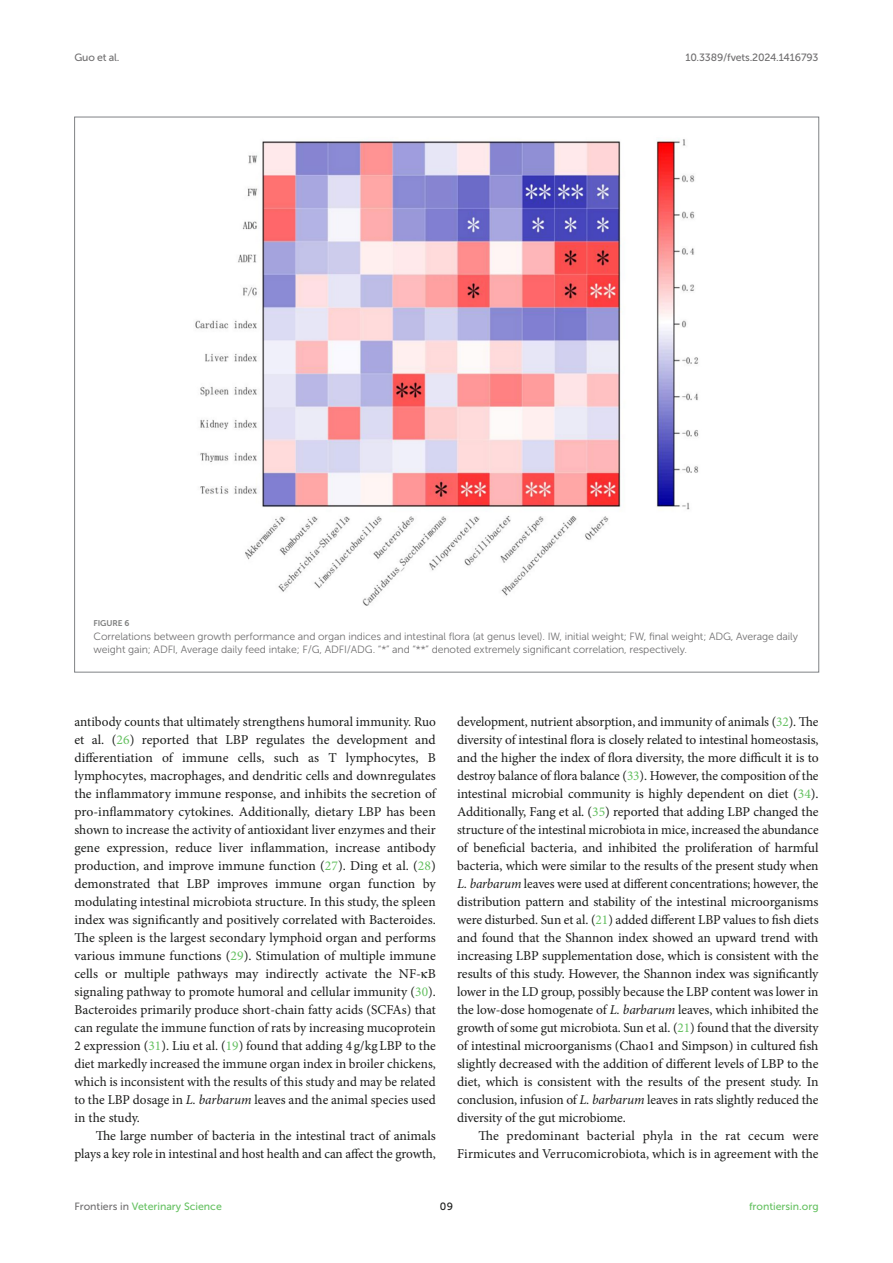
<style>
.page{position:relative;width:893px;height:1263px;background:#fff}
.page>*{position:absolute;margin:0;border:0;box-sizing:border-box;transform-origin:0 0}
.TEXT{font:13.5px/18px "Minion Pro";color:#1b1c1b;text-align:justify}
.FIG_LEG{font:10.5px/13.5px "Museo Sans 300";letter-spacing:-.01em;color:#706f70}
.t1{font:10.5px "Museo Sans 500";color:#65c161}
.t2{font:10.5px "Museo Sans 500";letter-spacing:-.015em;color:#706f70}
.t3{font:10.5px "Museo Sans 500";color:#1b1c1b}
.FIG_HD{font:8.25px "Museo Sans 700";letter-spacing:-.01em;color:#7e7f7f}
.s1{color:#65c161}
.s2{font-family:"STIX General"}
.s3{font-style:italic}
.s4{color:#706f70}
</style>
<div class="page">
<img style="left:195px;top:139px;width:504px;height:467px">
<p class="t2" style="left:74px;top:51px;width:47px">Guo et al.</p>
<p class="t2" style="left:685px;top:51px;width:135px">10.3389/fvets.2024.1416793</p>
<p class="FIG_HD" style="left:94px;top:619px;width:37px">FIGURE 6</p>
<p class="FIG_LEG" style="left:94px;top:629px;width:706px">Correlations between growth performance and organ indices and intestinal flora (at genus level). IW, initial weight; FW, final weight; ADG, Average daily weight gain; ADFI, Average daily feed intake; F/G, ADFI/ADG. “*” and “**” denoted extremely significant correlation, respectively.</p>
<p class="TEXT" style="left:74px;top:713px;width:363px">antibody counts that ultimately strengthens humoral immunity. Ruo et al. (<span class="s1">26</span>) reported that LBP regulates the development and differentiation of immune cells, such as T lymphocytes, B lymphocytes, macrophages, and dendritic cells and downregulates the inflammatory immune response, and inhibits the secretion of pro-inflammatory cytokines. Additionally, dietary LBP has been shown to increase the activity of antioxidant liver enzymes and their gene expression, reduce liver inflammation, increase antibody production, and improve immune function (<span class="s1">27</span>). Ding et al. (<span class="s1">28</span>) demonstrated that LBP improves immune organ function by modulating intestinal microbiota structure. In this study, the spleen index was significantly and positively correlated with Bacteroides.<br>The spleen is the largest secondary lymphoid organ and performs various immune functions (<span class="s1">29</span>). Stimulation of multiple immune cells or multiple pathways may indirectly activate the NF-<span class="s2">κ</span>B signaling pathway to promote humoral and cellular immunity (<span class="s1">30</span>).<br>Bacteroides primarily produce short-chain fatty acids (SCFAs) that can regulate the immune function of rats by increasing mucoprotein 2 expression (<span class="s1">31</span>). Liu et al. (<span class="s1">19</span>) found that adding 4 g/kgLBP to the diet markedly increased the immune organ index in broiler chickens, which is inconsistent with the results of this study and may be related to the LBP dosage in <span class="s3">L. barbarum</span> leaves and the animal species used in the study.</p>
<p class="TEXT" style="left:74px;top:1127px;width:363px;text-align:right">The large number of bacteria in the intestinal tract of animals plays a key role in intestinal and host health and can affect the growth,</p>
<p class="TEXT" style="left:457px;top:713px;width:363px">development, nutrient absorption, and immunity of animals (<span class="s1">32</span>). The diversity of intestinal flora is closely related to intestinal homeostasis, and the higher the index of flora diversity, the more difficult it is to destroy balance of flora balance (<span class="s1">33</span>). However, the composition of the intestinal microbial community is highly dependent on diet (<span class="s1">34</span>).<br>Additionally, Fang et al. (<span class="s1">35</span>) reported that adding LBP changed the structure of the intestinal microbiota in mice, increased the abundance of beneficial bacteria, and inhibited the proliferation of harmful bacteria, which were similar to the results of the present study when <span class="s3">L. barbarum</span> leaves were used at different concentrations; however, the distribution pattern and stability of the intestinal microorganisms were disturbed. Sun et al. (<span class="s1">21</span>) added different LBP values to fish diets and found that the Shannon index showed an upward trend with increasing LBP supplementation dose, which is consistent with the results of this study. However, the Shannon index was significantly lower in the LD group, possibly because the LBP content was lower in the low-dose homogenate of <span class="s3">L. barbarum</span> leaves, which inhibited the growth of some gut microbiota. Sun et al. (<span class="s1">21</span>) found that the diversity of intestinal microorganisms (Chao1 and Simpson) in cultured fish slightly decreased with the addition of different levels of LBP to the diet, which is consistent with the results of the present study. In conclusion, infusion of <span class="s3">L. barbarum</span> leaves in rats slightly reduced the diversity of the gut microbiome.</p>
<p class="TEXT" style="left:457px;top:1127px;width:363px;text-align:right">The predominant bacterial phyla in the rat cecum were<br>Firmicutes and Verrucomicrobiota, which is in agreement with the</p>
<p class="t1" style="left:74px;top:1200px;width:149px"><span class="s4">Frontiers in</span> Veterinary Science</p>
<p class="t3" style="left:440px;top:1200px;width:15px">09</p>
<p class="t1" style="left:749px;top:1200px;width:71px">frontiersin.org</p>
</div>
